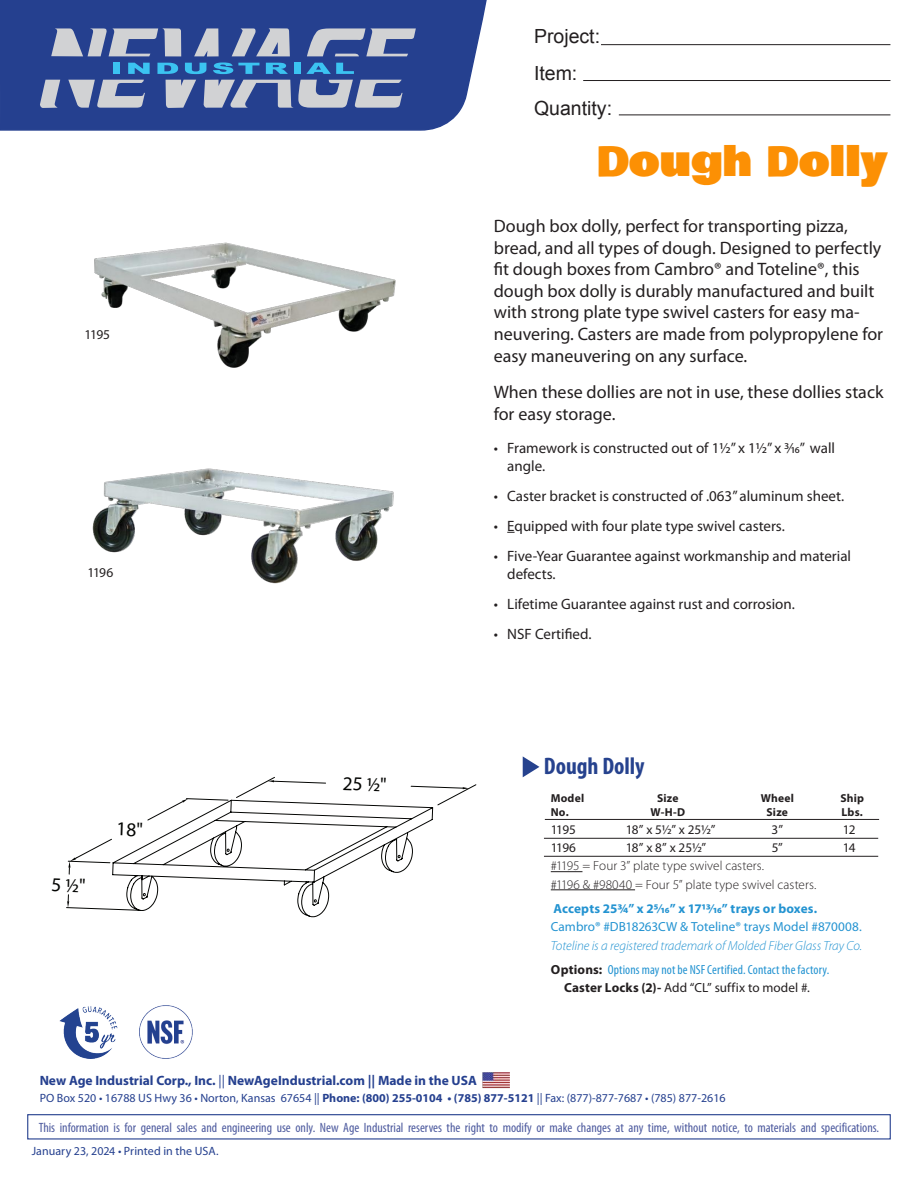
<style>
.page{position:relative;width:918px;height:1188px;background:#fff}
.page>*{position:absolute;margin:0;border:0;box-sizing:border-box;transform-origin:0 0}
.t1{font:40.5px "Bowlby One";letter-spacing:.005em;color:#fc9004}
.Header_Left{font:700 condensed 24px "Myriad Pro";color:#26428e}
.t2{font:19.65px "Myriad Pro";color:#040503}
.t3{font:19.5px/37.3px "Arial";color:#231f20}
.t4{font:18px/21.6px "Myriad Pro";color:#231f20}
.t5{font:15px/18px "Myriad Pro";color:#231f20}
.t6{font:condensed 13.5px "Myriad Pro";color:#4d5a9e}
.t7{font:700 13.5px "Myriad Pro";color:#25408f}
.t8{font:13.5px "Myriad Pro";color:#231f20}
.t9{font:italic 300 13.2px/18.1px "Myriad Pro";color:#2393d1}
.t10{font:300 13.2px/18.1px "Myriad Pro";letter-spacing:.005em;color:#231f20}
.t11{font:13.2px "Myriad Pro";letter-spacing:.005em;color:#231f20}
.t12{font:condensed 13.2px "Myriad Pro";letter-spacing:.01em;color:#2393d1}
.t13{font:700 13.2px "Myriad Pro";letter-spacing:.01em;color:#2393d1}
.t14{font:12px "Myriad Pro";color:#25408f}
.t15{font:700 11.55px "Myriad Pro";letter-spacing:.015em;color:#231f20}
.s1{font-weight:400;font-style:normal}
.s2{font-weight:700;font-stretch:normal;color:#231f20}
.s3{font-weight:700}
.s4{font-weight:400}
</style>
<div class="page">
<svg style="left:0;top:0;width:487px;height:131px"></svg>
<hr style="left:601px;top:44px;width:289px;height:1px;background:#231f20">
<hr style="left:583px;top:80px;width:307px;height:1px;background:#231f20">
<hr style="left:619px;top:115px;width:271px;height:1px;background:#231f20">
<div style="left:294px;top:63px;width:7px;height:11px;background:#3bc3f1"></div>
<svg style="left:306px;top:63px;width:48px;height:11px"></svg>
<svg style="left:40px;top:80px;width:20px;height:28px"></svg>
<svg style="left:68px;top:80px;width:77px;height:28px"></svg>
<svg style="left:166px;top:80px;width:30px;height:28px"></svg>
<svg style="left:51px;top:28px;width:239px;height:46px"></svg>
<svg style="left:204px;top:80px;width:199px;height:28px"></svg>
<svg style="left:307px;top:28px;width:109px;height:28px"></svg>
<div style="left:27px;top:1114px;width:864px;height:26px;border:1px solid #25408f"></div>
<img style="left:483px;top:1072px;width:26px;height:17px">
<img style="left:139px;top:1006px;width:53px;height:53px">
<img style="left:60px;top:1006px;width:58px;height:53px">
<hr style="left:551px;top:871px;width:31px;height:1px;background:#231f20">
<hr style="left:551px;top:890px;width:84px;height:1px;background:#231f20">
<hr style="left:545px;top:819px;width:334px;height:1px;background:#231f20">
<hr style="left:544px;top:838px;width:334px;height:1px;background:#231f20">
<hr style="left:544px;top:856px;width:334px;height:1px;background:#231f20">
<svg style="left:523px;top:756px;width:16px;height:21px"></svg>
<img style="left:94px;top:242px;width:302px;height:126px">
<img style="left:92px;top:468px;width:302px;height:116px">
<svg style="left:66px;top:777px;width:410px;height:140px"></svg>
<p class="t8" style="left:85px;top:326px;width:27px">1195</p>
<p class="t8" style="left:87px;top:564px;width:27px">1196</p>
<p class="t2" style="left:52px;top:873px;width:36px;rotate:2deg">5 1⁄2"</p>
<p class="t2" style="left:343px;top:771px;width:46px;rotate:2deg">2 5 1⁄2"</p>
<p class="t3" style="left:534px;top:17px;width:68px">Project:<br>Item:</p>
<p class="t3" style="left:534px;top:89px;width:80px">Quantity:</p>
<p class="t1" style="left:596px;top:131px;width:294px">Dough Dolly</p>
<p class="t4" style="left:494px;top:215px;width:391px">Dough box dolly, perfect for transporting pizza, bread, and all types of dough. Designed to perfectly fit dough boxes from Cambro® and Toteline®, this dough box dolly is durably manufactured and built with strong plate type swivel casters for easy ma&shy;neuvering. Casters are made from polypropylene for easy maneuvering on any surface.</p>
<p class="t4" style="left:494px;top:381px;width:391px">When these dollies are not in use, these dollies stack for easy storage.</p>
<p class="t5" style="left:507px;top:439px;width:329px;text-indent:-14px">• Framework is constructed out of 1½” x 1½” x 3/16” wall angle.</p>
<p class="t5" style="left:494px;top:487px;width:352px">• Caster bracket is constructed of .063” aluminum sheet.</p>
<p class="t5" style="left:494px;top:517px;width:293px">• Equipped with four plate type swivel casters.</p>
<p class="t5" style="left:507px;top:547px;width:345px;text-indent:-14px">• Five-Year Guarantee against workmanship and material defects.</p>
<p class="t5" style="left:494px;top:595px;width:303px">• Lifetime Guarantee against rust and corrosion.</p>
<p class="t5" style="left:494px;top:625px;width:99px">• NSF Certified.</p>
<p class="Header_Left" style="left:544px;top:751px;width:102px">Dough Dolly</p>
<p class="t15" style="left:551px;top:791px;width:35px">Model</p>
<p class="t15" style="left:657px;top:791px;width:23px">Size</p>
<p class="t15" style="left:761px;top:791px;width:35px">Wheel</p>
<p class="t15" style="left:841px;top:791px;width:25px">Ship</p>
<p class="t15" style="left:551px;top:804px;width:19px">No.</p>
<p class="t15" style="left:650px;top:804px;width:36px">W-H-D</p>
<p class="t15" style="left:767px;top:804px;width:23px">Size</p>
<p class="t15" style="left:842px;top:804px;width:23px">Lbs.</p>
<p class="t11" style="left:551px;top:821px;width:27px">1195</p>
<p class="t11" style="left:626px;top:821px;width:91px">18” x 5½” x 25½”</p>
<p class="t11" style="left:772px;top:821px;width:13px">3”</p>
<p class="t11" style="left:843px;top:821px;width:14px">12</p>
<p class="t11" style="left:551px;top:840px;width:27px">1196</p>
<p class="t11" style="left:626px;top:840px;width:82px">18” x 8” x 25½”</p>
<p class="t11" style="left:772px;top:840px;width:13px">5”</p>
<p class="t11" style="left:843px;top:840px;width:14px">14</p>
<p class="t10" style="left:551px;top:857px;width:267px">#1195 = Four 3” plate type swivel casters.<br>#1196 &amp; #98040 = Four 5” plate type swivel casters.</p>
<p class="t13" style="left:553px;top:900px;width:265px">Accepts 25¾” x 2⁵/16” x 1713/16” trays or boxes.</p>
<p class="t9" style="left:551px;top:918px;width:313px"><span class="s1">Cambro® #DB18263CW &amp; Toteline® trays Model #870008.<br></span>Toteline is a registered trademark of Molded Fiber Glass Tray Co.</p>
<p class="t12" style="left:551px;top:962px;width:280px"><span class="s2">Options:</span> Options may not be NSF Certified. Contact the factory.</p>
<p class="t11" style="left:564px;top:980px;width:247px"><span class="s3">Caster Locks (2)-</span> Add “CL” suffix to model #.</p>
<p class="t7" style="left:40px;top:1072px;width:439px">New Age Industrial Corp., Inc. <span class="s4">||</span> NewAgeIndustrial.com || Made in the USA</p>
<p class="t14" style="left:40px;top:1090px;width:687px">PO Box 520 • 16788 US Hwy 36 • Norton, Kansas 67654 || <span class="s3">Phone: (800) 255-0104 • (785) 877-5121</span> || Fax: (877)-877-7687 • (785) 877-2616</p>
<p class="t6" style="left:39px;top:1119px;width:842px">This information is for general sales and engineering use only. New Age Industrial reserves the right to modify or make changes at any time, without notice, to materials and specifications.</p>
<p class="t14" style="left:32px;top:1143px;width:189px">January 23, 2024 • Printed in the USA.</p>
</div>
